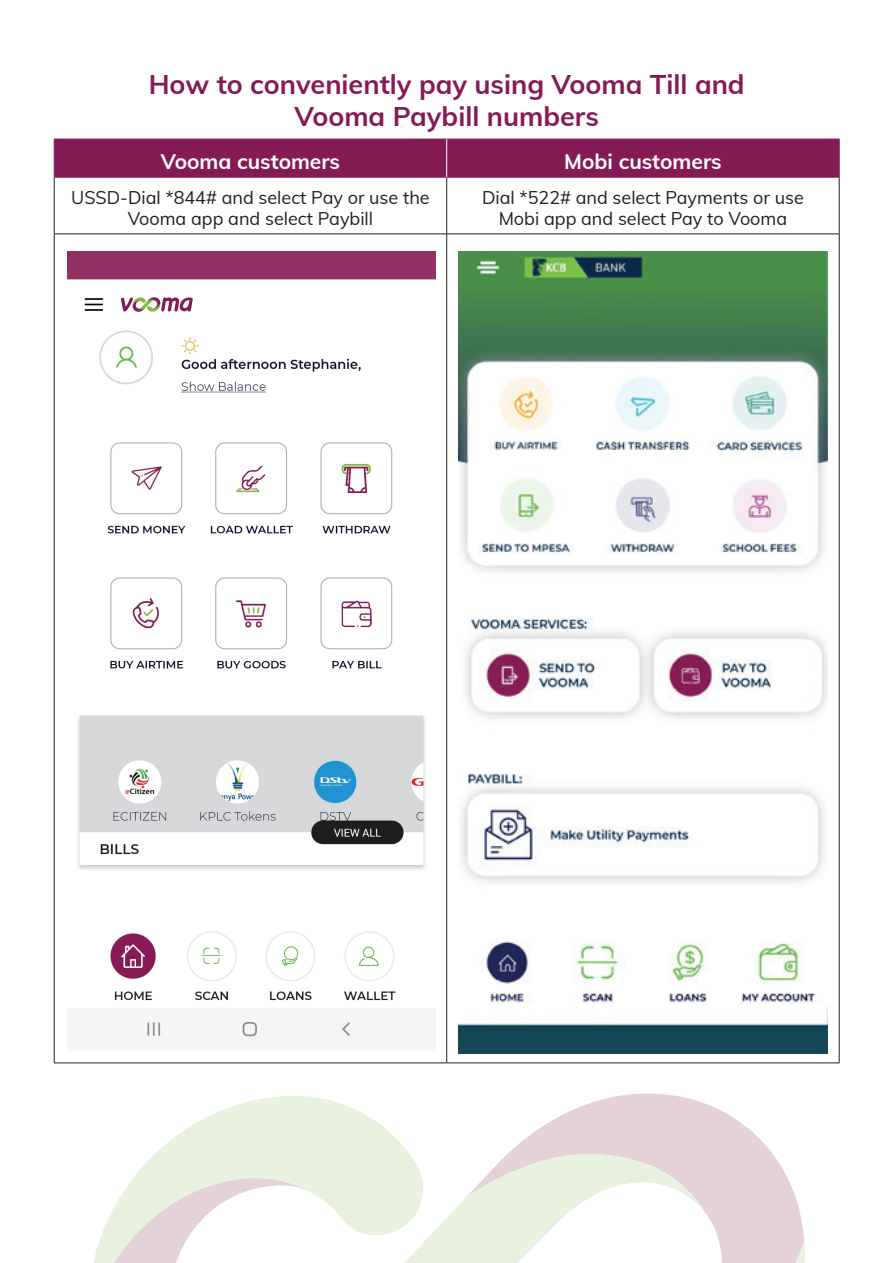
<style>
.page{position:relative;width:893px;height:1263px;background:#fff}
.page>*{position:absolute;margin:0;border:0;box-sizing:border-box;transform-origin:0 0}
.t1{font:700 27px/32.4px "Muli";color:#851b54;text-align:center}
.t2{font:700 21px "Muli";color:#fff}
.t3{font:18px/21.6px "Muli";color:#231f20;text-align:center}
</style>
<div class="page">
<svg style="left:294px;top:1093px;width:510px;height:147px;fill:#e5d2d8"></svg>
<svg style="left:93px;top:1096px;width:336px;height:167px;fill:#e9f2de"></svg>
<svg style="left:718px;top:1240px;width:87px;height:23px;background:#e6d5d9"></svg>
<svg style="left:195px;top:1154px;width:510px;height:109px"></svg>
<div style="left:55px;top:140px;width:784px;height:37px;background:#851b54"></div>
<hr style="left:54px;top:177px;width:1px;height:57px;background:#231f20">
<hr style="left:446px;top:177px;width:1px;height:57px;background:#231f20">
<hr style="left:839px;top:177px;width:1px;height:57px;background:#231f20">
<hr style="left:54px;top:234px;width:393px;height:1px;background:#231f20">
<hr style="left:54px;top:234px;width:1px;height:829px;background:#231f20">
<hr style="left:447px;top:234px;width:392px;height:1px;background:#231f20">
<hr style="left:446px;top:234px;width:1px;height:829px;background:#231f20">
<hr style="left:839px;top:234px;width:1px;height:829px;background:#231f20">
<hr style="left:54px;top:1063px;width:393px;height:1px;background:#231f20">
<hr style="left:447px;top:1063px;width:392px;height:1px;background:#231f20">
<hr style="left:54px;top:139px;width:393px;height:1px;background:#851b54">
<hr style="left:54px;top:139px;width:1px;height:38px;background:#851b54">
<hr style="left:447px;top:139px;width:392px;height:1px;background:#851b54">
<hr style="left:839px;top:139px;width:1px;height:38px;background:#851b54">
<hr style="left:54px;top:177px;width:393px;height:1px;background:#851b54">
<hr style="left:447px;top:177px;width:392px;height:1px;background:#851b54">
<hr style="left:446px;top:139px;width:1px;height:38px;background:#fff">
<img style="left:67px;top:251px;width:369px;height:799px">
<img style="left:458px;top:251px;width:370px;height:802px">
<h1 class="t1" style="left:149px;top:67px;width:597px">How to conveniently pay using Vooma Till and<br>Vooma Paybill numbers</h1>
<p class="t2" style="left:161px;top:146px;width:181px">Vooma customers</p>
<p class="t2" style="left:564px;top:146px;width:159px">Mobi customers</p>
<p class="t3" style="left:71px;top:186px;width:360px">USSD-Dial *844# and select Pay or use the<br>Vooma app and select Paybill</p>
<p class="t3" style="left:482px;top:186px;width:323px">Dial *522# and select Payments or use<br>Mobi app and select Pay to Vooma</p>
</div>
